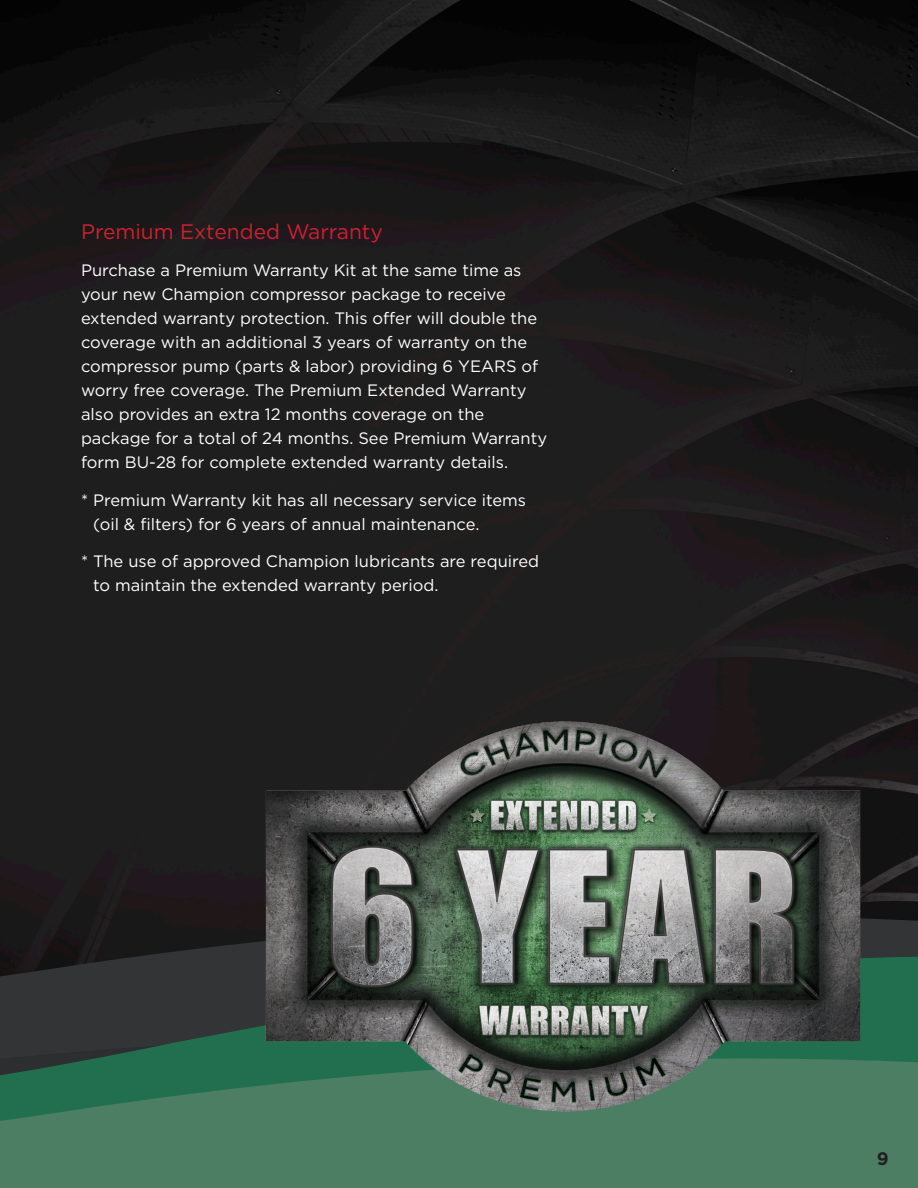
<style>
.page{position:relative;width:918px;height:1188px;background:#fff}
.page>*{position:absolute;margin:0;border:0;box-sizing:border-box;transform-origin:0 0}
.Heading_14{font:21px "Gotham";color:#cf2030}
.t1{font:700 18px "Gotham";color:#231f20}
.Body_Text_11_-_Main{font:16.5px/24px "Gotham";color:#fff}
</style>
<div class="page">
<img style="left:0;top:0;width:918px;height:916px">
<svg style="left:0;top:916px;width:918px;height:40px"></svg>
<svg style="left:0;top:956px;width:918px;height:97px"></svg>
<svg style="left:0;top:1053px;width:918px;height:135px;fill:#4b7e62"></svg>
<img style="left:437px;top:722px;width:121px;height:40px">
<p class="Heading_14" style="left:81px;top:218px;width:303px">Premium Extended Warranty</p>
<p class="Body_Text_11_-_Main" style="left:81px;top:258px;width:468px">Purchase a Premium Warranty Kit at the same time as your new Champion compressor package to receive extended warranty protection. This offer will double the coverage with an additional 3 years of warranty on the compressor pump (parts &amp; labor) providing 6 YEARS of worry free coverage. The Premium Extended Warranty also provides an extra 12 months coverage on the package for a total of 24 months. See Premium Warranty form BU-28 for complete extended warranty details.</p>
<p class="Body_Text_11_-_Main" style="left:93px;top:488px;width:435px;text-indent:-12px">* Premium Warranty kit has all necessary service items (oil &amp; filters) for 6 years of annual maintenance.</p>
<p class="Body_Text_11_-_Main" style="left:93px;top:549px;width:448px;text-indent:-12px">* The use of approved Champion lubricants are required to maintain the extended warranty period.</p>
<p class="t1" style="left:877px;top:1147px;width:13px">9</p>
</div>
